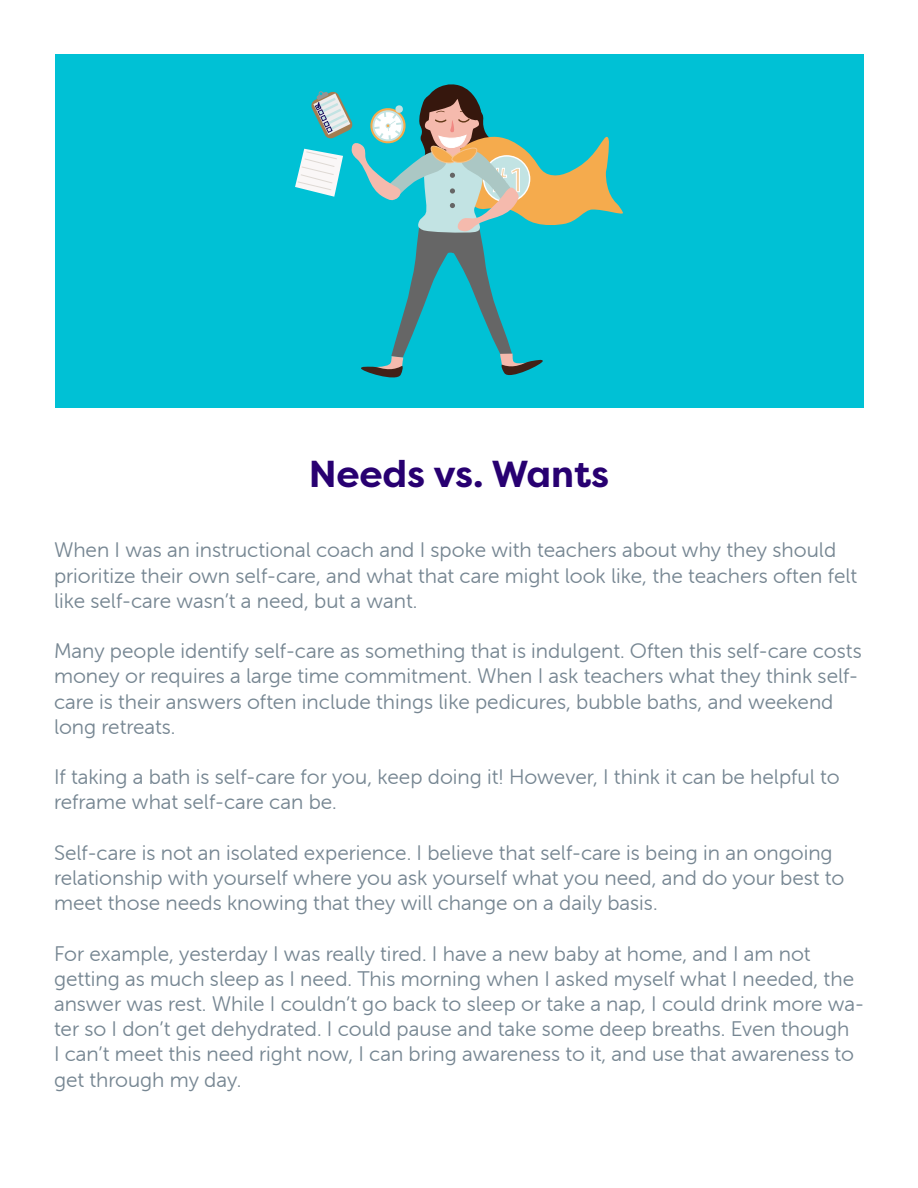
<style>
.page{position:relative;width:918px;height:1188px;background:#fff}
.page>*{position:absolute;margin:0;border:0;box-sizing:border-box;transform-origin:0 0}
.t1{font:700 37.5px "Filson Pro";color:#280071}
.t2{font:36px "Myriad Pro";color:#f7cf9e}
.t3{font:21px/25.2px "Museo Sans Rounded 300";color:#768692}
</style>
<div class="page">
<div style="left:56px;top:54px;width:808px;height:354px;background:#00c1d5"></div>
<svg style="left:295px;top:84px;width:328px;height:294px"></svg>
<h2 class="t2" style="left:490px;top:157px;width:38px">#1</h2>
<p class="t1" style="left:309px;top:450px;width:302px">Needs vs. Wants</p>
<p class="t3" style="left:54px;top:538px;width:805px">When I was an instructional coach and I spoke with teachers about why they should prioritize their own self-care, and what that care might look like, the teachers often felt like self-care wasn’t a need, but a want.</p>
<p class="t3" style="left:54px;top:639px;width:809px">Many people identify self-care as something that is indulgent. Often this self-care costs money or requires a large time commitment. When I ask teachers what they think self&shy;care is their answers often include things like pedicures, bubble baths, and weekend long retreats.</p>
<p class="t3" style="left:54px;top:765px;width:787px">If taking a bath is self-care for you, keep doing it! However, I think it can be helpful to reframe what self-care can be.</p>
<p class="t3" style="left:54px;top:840px;width:792px">Self-care is not an isolated experience. I believe that self-care is being in an ongoing relationship with yourself where you ask yourself what you need, and do your best to meet those needs knowing that they will change on a daily basis.</p>
<p class="t3" style="left:54px;top:941px;width:812px">For example, yesterday I was really tired. I have a new baby at home, and I am not getting as much sleep as I need. This morning when I asked myself what I needed, the answer was rest. While I couldn’t go back to sleep or take a nap, I could drink more wa&shy;ter so I don’t get dehydrated. I could pause and take some deep breaths. Even though<br>I can’t meet this need right now, I can bring awareness to it, and use that awareness to get through my day.</p>
</div>
